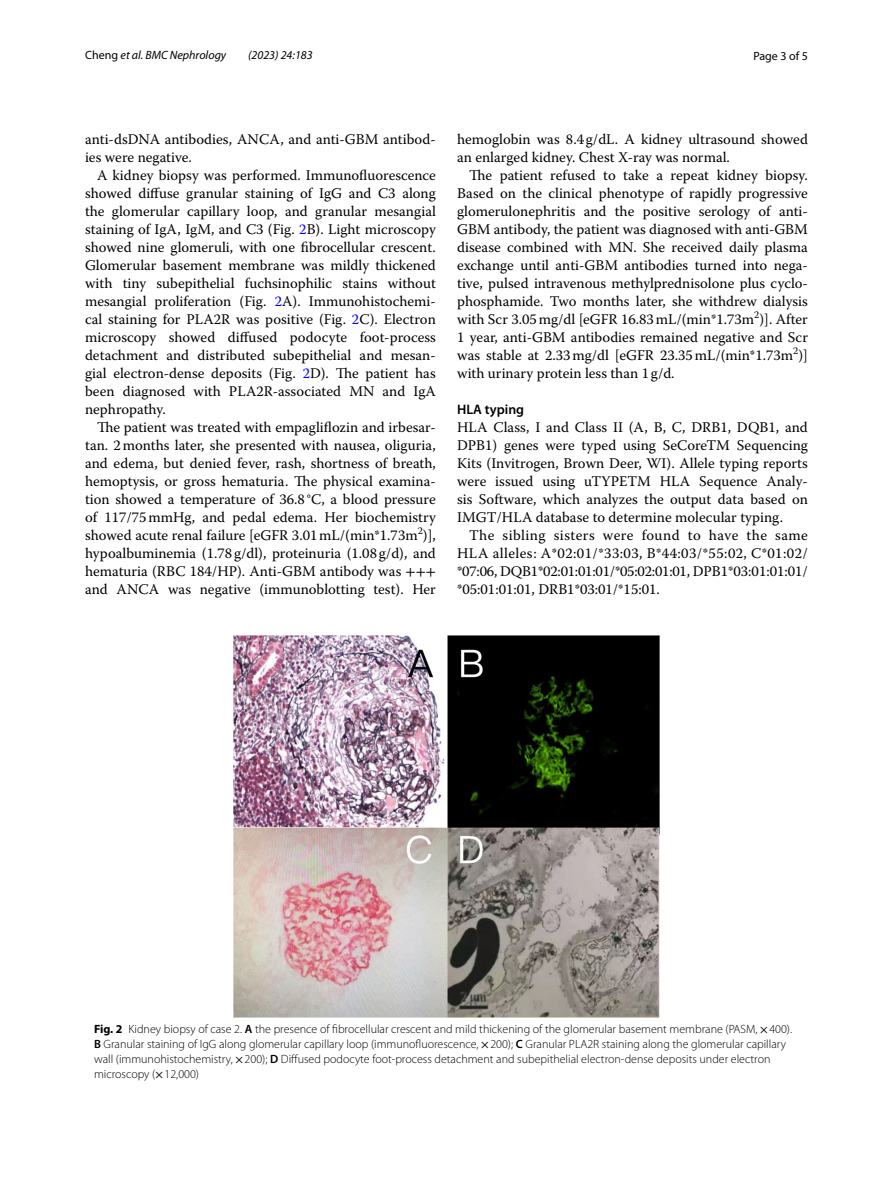
<style>
.page{position:relative;width:893px;height:1187px;background:#fff}
.page>*{position:absolute;margin:0;border:0;box-sizing:border-box;transform-origin:0 0}
.t1{font:14.7px/18px "Warnock Pro";color:#000;text-align:justify}
.t2{font:600 13.8px "Myriad Pro";color:#000}
.t3{font:300 12px/15px "Myriad Pro";color:#000}
.t4{font:italic 12px "Myriad Pro";color:#000}
.t5{font:12px "Myriad Pro";color:#000}
.s1{font-style:normal}
.s2{color:#00f}
.s3{font-family:"STIX"}
.s4{font-weight:700}
.s5{font-weight:600}
.s6{font-family:"STIX";font-weight:400}
</style>
<div class="page">
<img style="left:234px;top:635px;width:425px;height:382px">
<p class="t4" style="left:85px;top:48px;width:143px"><span class="s1">Cheng</span> et al. BMC Nephrology</p>
<p class="t4" style="left:248px;top:48px;width:66px">(2023) 24:183</p>
<p class="t5" style="left:753px;top:48px;width:56px">Page 3 of 5</p>
<p class="t1" style="left:85px;top:130px;width:352px">anti-dsDNA antibodies, ANCA, and anti-GBM antibod&shy;ies were negative.</p>
<p class="t1" style="left:85px;top:166px;width:352px;text-indent:12px">A kidney biopsy was performed. Immunofluorescence showed diffuse granular staining of IgG and C3 along the glomerular capillary loop, and granular mesangial staining of IgA, IgM, and C3 (Fig. <span class="s2">2</span>B). Light microscopy showed nine glomeruli, with one fibrocellular crescent.<br>Glomerular basement membrane was mildly thickened with tiny subepithelial fuchsinophilic stains without mesangial proliferation (Fig. <span class="s2">2</span>A). Immunohistochemi&shy;cal staining for PLA2R was positive (Fig. <span class="s2">2</span>C). Electron microscopy showed diffused podocyte foot-process detachment and distributed subepithelial and mesan&shy;gial electron-dense deposits (Fig. <span class="s2">2</span>D). The patient has been diagnosed with PLA2R-associated MN and IgA nephropathy.</p>
<p class="t1" style="left:85px;top:418px;width:352px;text-indent:12px">The patient was treated with empagliflozin and irbesar&shy;tan. 2months later, she presented with nausea, oliguria, and edema, but denied fever, rash, shortness of breath, hemoptysis, or gross hematuria. The physical examina&shy;tion showed a temperature of 36.8 °C, a blood pressure of 117/75mmHg, and pedal edema. Her biochemistry showed acute renal failure [eGFR 3.01mL/(min*1.73m<sup>2</sup>)], hypoalbuminemia (1.78g/dl), proteinuria (1.08 g/d), and hematuria (RBC 184/HP). Anti-GBM antibody was <span class="s3">+++ </span>and ANCA was negative (immunoblotting test). Her</p>
<p class="t1" style="left:457px;top:130px;width:352px">hemoglobin was 8.4 g/dL. A kidney ultrasound showed an enlarged kidney. Chest X-ray was normal.</p>
<p class="t1" style="left:457px;top:166px;width:352px;text-indent:12px">The patient refused to take a repeat kidney biopsy.<br>Based on the clinical phenotype of rapidly progressive glomerulonephritis and the positive serology of anti-GBM antibody, the patient was diagnosed with anti-GBM disease combined with MN. She received daily plasma exchange until anti-GBM antibodies turned into nega&shy;tive, pulsed intravenous methylprednisolone plus cyclo&shy;phosphamide. Two months later, she withdrew dialysis with Scr 3.05mg/dl [eGFR 16.83mL/(min*1.73m<sup>2</sup>)]. After 1 year, anti-GBM antibodies remained negative and Scr was stable at 2.33mg/dl [eGFR 23.35mL/(min*1.73m<sup>2</sup>)] with urinary protein less than 1g/d.</p>
<p class="t2" style="left:457px;top:400px;width:69px">HLA typing</p>
<p class="t1" style="left:457px;top:418px;width:352px">HLA Class, I and Class II (A, B, C, DRB1, DQB1, and DPB1) genes were typed using SeCoreTM Sequencing Kits (Invitrogen, Brown Deer, WI). Allele typing reports were issued using uTYPETM HLA Sequence Analy&shy;sis Software, which analyzes the output data based on IMGT/HLA database to determine molecular typing.</p>
<p class="t1" style="left:457px;top:526px;width:352px;text-indent:12px">The sibling sisters were found to have the same HLA alleles: A*02:01/*33:03, B*44:03/*55:02, C*01:02/ *07:06, DQB1*02:01:01:01/*05:02:01:01, DPB1*03:01:01:01/ *05:01:01:01, DRB1*03:01/*15:01.</p>
<p class="t3" style="left:94px;top:1021px;width:700px"><span class="s4">Fig. 2</span> Kidney biopsy of case 2. <span class="s5">A</span> the presence of fibrocellular crescent and mild thickening of the glomerular basement membrane (PASM, <span class="s6">×</span>400).<br><span class="s5">B</span> Granular staining of IgG along glomerular capillary loop (immunofluorescence, <span class="s6">×</span>200); <span class="s5">C</span> Granular PLA2R staining along the glomerular capillary wall (immunohistochemistry, <span class="s6">×</span>200); <span class="s5">D</span> Diffused podocyte foot-process detachment and subepithelial electron-dense deposits under electron microscopy (<span class="s6">×</span>12,000)</p>
</div>
